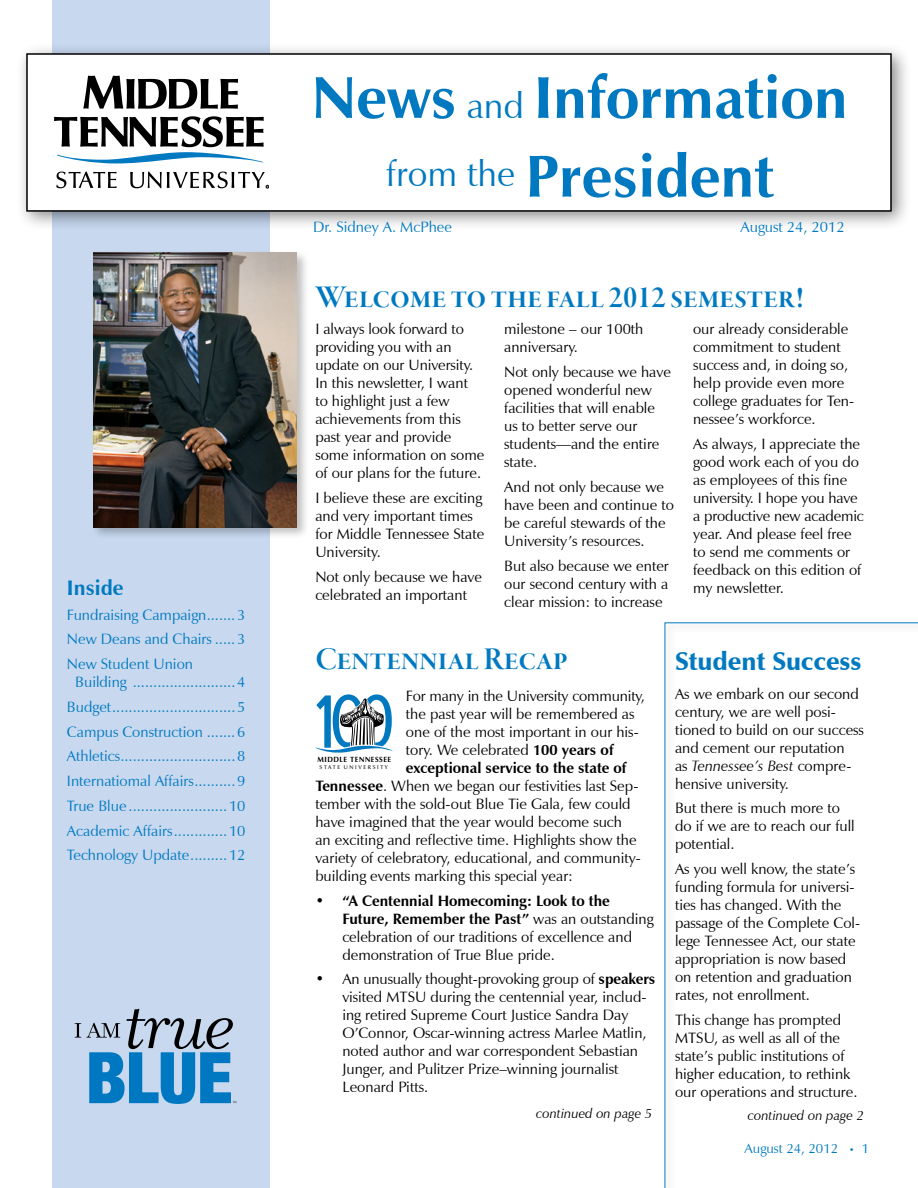
<style>
.page{position:relative;width:918px;height:1188px;background:#fff}
.page>*{position:absolute;margin:0;border:0;box-sizing:border-box;transform-origin:0 0}
.t1{font:700 60px/78.8px "Zapf Humanist 601 BT";color:#0079c1;text-align:center}
.t2{font:33px "Garamond Premr Pro Smbd Disp";letter-spacing:.01em;color:#0079c1}
.t3{font:900 25.5px "Zapf Humanist 601 BT";color:#0079c1}
.t4{font:700 21px "Zapf Humanist 601 BT";color:#0079c1}
.t5{font:15px/18px "Zapf Humanist 601 BT";color:#000}
.t6{font:15px/24.8px "Zapf Humanist 601 BT";color:#0079c1;text-align:justify}
.t7{font:700 15px "Zapf Humanist 601 BT";color:#000}
.t8{font:italic 13.5px "Zapf Humanist 601 BT";color:#000}
.t9{font:13.5px "Zapf Humanist 601 BT";color:#0079c1}
.t10{font:700 7.65px "Zapf Humanist 601 BT";letter-spacing:.075em;color:#000;scale:.95 1}
.t11{font:600 5.55px "Zapf Humanist 601 BT";letter-spacing:.3em;color:#000}
.s1{font-weight:400;font-size:36px}
.s2{font-weight:700}
.s3{font-style:italic}
.s4{font-size:9px}
</style>
<div class="page">
<div style="left:53px;top:0;width:217px;height:1188px;background:#c7d8ef"></div>
<div style="left:16px;top:43px;width:895px;height:189px;background:#000;opacity:.45"></div>
<div style="left:27px;top:54px;width:864px;height:157px;background:#fff"></div>
<div style="left:26px;top:53px;width:866px;height:159px;border:2px solid #000"></div>
<svg style="left:83px;top:76px;width:155px;height:33px"></svg>
<svg style="left:56px;top:172px;width:61px;height:16px"></svg>
<svg style="left:54px;top:116px;width:210px;height:47px"></svg>
<svg style="left:130px;top:172px;width:139px;height:16px"></svg>
<svg style="left:75px;top:1009px;width:161px;height:95px"></svg>
<div style="left:91px;top:250px;width:219px;height:290px;background:#000;opacity:.25"></div>
<img style="left:94px;top:253px;width:203px;height:274px">
<svg style="left:315px;top:694px;width:78px;height:59px"></svg>
<svg style="left:665px;top:622px;width:253px;height:566px"></svg>
<h3 class="t4" style="left:67px;top:575px;width:58px">Inside</h3>
<p class="t6" style="left:67px;top:602px;width:180px">Fundraising Campaign.......3<br>New Deans and Chairs .....3<br>New Student Union</p>
<p class="t6" style="left:67px;top:670px;width:180px;text-align:center">Building .........................4<br>Budget..............................5<br>Campus Construction .......6<br>Athletics............................8<br>Internatiomal Affairs..........9<br>True Blue ........................10<br>Academic Affairs.............10<br>Technology Update.........12</p>
<h1 class="t1" style="left:312px;top:58px;width:538px">News <span class="s1">and</span> Information <sup>from</sup> <sup>the</sup> President</h1>
<p class="t6" style="left:313px;top:215px;width:140px">Dr. Sidney A. McPhee</p>
<p class="t6" style="left:741px;top:215px;width:106px">August 24, 2012</p>
<h2 class="t2" style="left:315px;top:280px;width:490px">Welcome to the fall 2012 semester!</h2>
<p class="t5" style="left:315px;top:320px;width:171px">I always look forward to providing you with an update on our University.<br>In this newsletter, I want<br>to highlight just a few achievements from this past year and provide some information on some of our plans for the future.</p>
<p class="t5" style="left:315px;top:489px;width:171px">I believe these are exciting and very important times for Middle Tennessee State<br>University.</p>
<p class="t5" style="left:315px;top:568px;width:168px">Not only because we have celebrated an important</p>
<p class="t5" style="left:504px;top:320px;width:141px">milestone – our 100th anniversary.</p>
<p class="t5" style="left:504px;top:363px;width:168px">Not only because we have opened wonderful new facilities that will enable us to better serve our students—and the entire state.</p>
<p class="t5" style="left:504px;top:478px;width:171px">And not only because we have been and continue to be careful stewards of the<br>University’s resources.</p>
<p class="t5" style="left:504px;top:556px;width:166px;text-align:justify">But also because we enter our second century with a clear mission: to increase</p>
<p class="t5" style="left:693px;top:320px;width:163px">our already considerable commitment to student success and, in doing so, help provide even more college graduates for Ten&shy;nessee’s workforce.</p>
<p class="t5" style="left:693px;top:435px;width:172px">As always, I appreciate the good work each of you do as employees of this fine university. I hope you have a productive new academic year. And please feel free to send me comments or feedback on this edition of my newsletter.</p>
<h2 class="t2" style="left:315px;top:641px;width:254px">Centennial Recap</h2>
<p class="t5" style="left:406px;top:687px;width:241px">For many in the University community,</p>
<p class="t5" style="left:406px;top:705px;width:230px">the past year will be remembered as</p>
<p class="t5" style="left:406px;top:723px;width:234px">one of the most important in our his-</p>
<p class="t5" style="left:406px;top:741px;width:209px">tory. We celebrated <span class="s2">100 years of</span></p>
<p class="t7" style="left:406px;top:758px;width:222px">exceptional service to the state of</p>
<p class="t5" style="left:315px;top:777px;width:325px"><span class="s2">Tennessee</span>. When we began our festivities last Sep-</p>
<p class="t5" style="left:315px;top:795px;width:317px">tember with the sold-out Blue Tie Gala, few could</p>
<p class="t5" style="left:315px;top:813px;width:308px">have imagined that the year would become such</p>
<p class="t5" style="left:315px;top:831px;width:323px">an exciting and reflective time. Highlights show the</p>
<p class="t5" style="left:315px;top:849px;width:327px">variety of celebratory, educational, and community-</p>
<p class="t5" style="left:315px;top:867px;width:259px">building events marking this special year:</p>
<p class="t5" style="left:342px;top:892px;width:313px;text-indent:-27px"><span class="s2">• “A Centennial Homecoming: Look to the Future, Remember the Past”</span> was an outstanding celebration of our traditions of excellence and demonstration of True Blue pride.</p>
<p class="t5" style="left:342px;top:970px;width:315px;text-indent:-27px">• An unusually thought-provoking group of <span class="s2">speakers </span>visited MTSU during the centennial year, includ&shy;ing retired Supreme Court Justice Sandra Day O’Connor, Oscar-winning actress Marlee Matlin, noted author and war correspondent Sebastian Junger, and Pulitzer Prize–winning journalist Leonard Pitts.</p>
<p class="t10" style="left:317px;top:754px;width:79px">MIDDLE TENNESSEE</p>
<p class="t11" style="left:320px;top:763px;width:70px">STATE UNIVERSITY</p>
<h3 class="t3" style="left:675px;top:645px;width:188px">Student Success</h3>
<p class="t5" style="left:675px;top:685px;width:190px">As we embark on our second century, we are well posi&shy;tioned to build on our success and cement our reputation<br>as <span class="s3">Tennessee’s Best</span> compre&shy;hensive university.</p>
<p class="t5" style="left:675px;top:799px;width:181px">But there is much more to do if we are to reach our full potential.</p>
<p class="t5" style="left:675px;top:860px;width:187px">As you well know, the state’s funding formula for universi&shy;ties has changed. With the passage of the Complete Col&shy;lege Tennessee Act, our state appropriation is now based on retention and graduation rates, not enrollment.</p>
<p class="t5" style="left:675px;top:1011px;width:184px">This change has prompted<br>MTSU, as well as all of the state’s public institutions of higher education, to rethink our operations and structure.</p>
<p class="t8" style="left:536px;top:1105px;width:118px">continued on page 5</p>
<p class="t8" style="left:748px;top:1107px;width:118px">continued on page 2</p>
<p class="t9" style="left:745px;top:1140px;width:126px">August 24, 2012 <span class="s4">•</span> 1</p>
</div>
